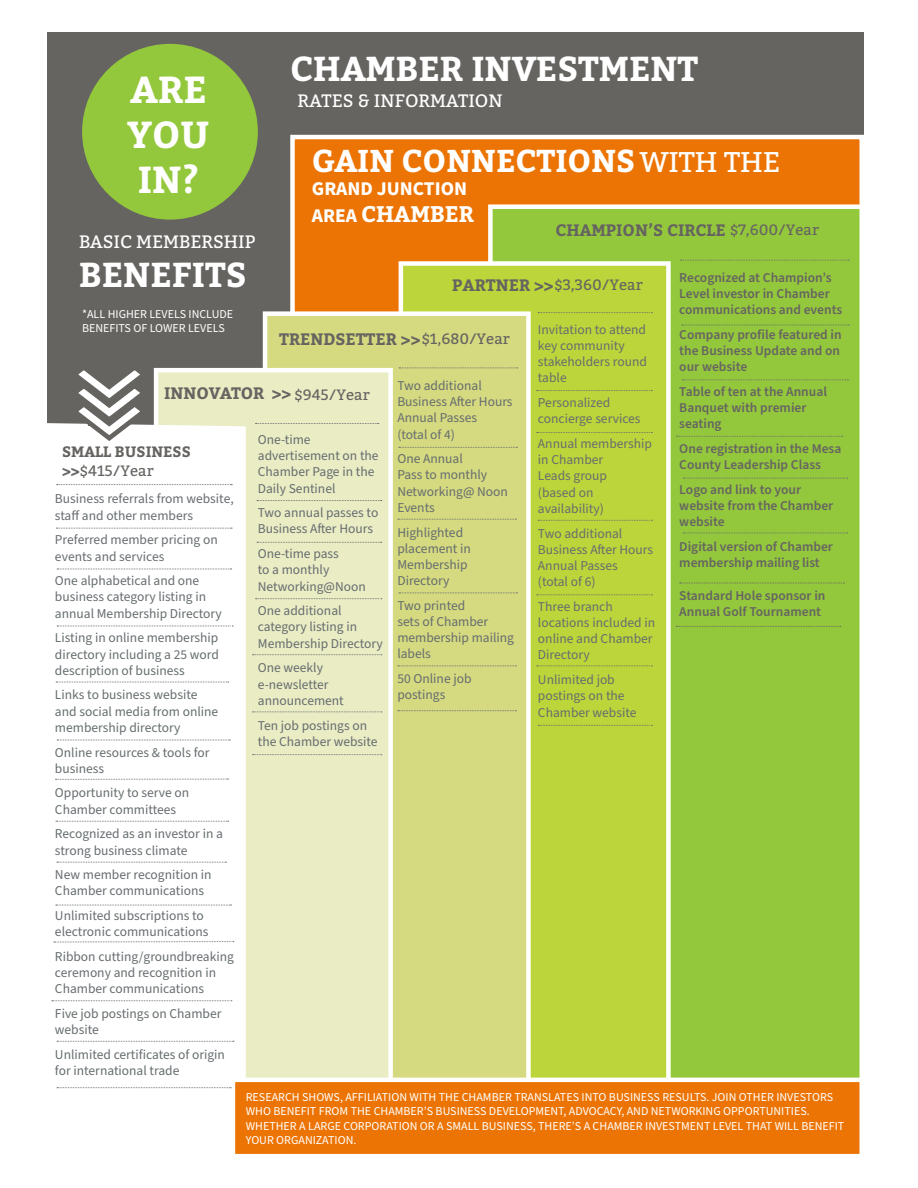
<style>
.page{position:relative;width:918px;height:1188px;background:#fff}
.page>*{position:absolute;margin:0;border:0;box-sizing:border-box;transform-origin:0 0}
._73_Header_gray_Bebas_Neue{font:700 37.5px/45px "Bitter";color:#fff;text-align:justify}
.t1{font:700 34.5px "Bitter";color:#fff}
.t2{font:700 31.5px "Bitter";color:#fff}
.t3{font:700 22.5px "Bitter";color:#fff}
.t4{font:700 19.5px "Source Sans Pro";color:#fff}
.t5{font:18px "Bitter";color:#fff}
.t6{font:700 16.5px "Bitter";color:#666461}
.t7{font:15px "Bitter";color:#666461}
.t8{font:700 15px "Bitter";color:#666461}
._9_Content_gray_Source_Sans_Pro{font:13.5px/16.2px "Source Sans Pro";color:#666d6f}
._9_Content_gray_Source_Sans_Pro-2{font:600 13.5px/16.2px "Source Sans Pro";color:#666561}
.t9{font:12px/14.4px "Source Sans Pro";color:#fff}
.s1{font-weight:400;font-size:28.5px}
.s2{font-family:"Source Sans Pro";font-size:19.5px}
.s3{font-weight:400;font-size:15px}
.s4{font-weight:700;font-size:16.5px}
.s5{font-weight:700}
</style>
<div class="page">
<div style="left:48px;top:215px;width:309px;height:210px;background:#666461"></div>
<div style="left:48px;top:32px;width:816px;height:191px;background:#666461"></div>
<div style="left:290px;top:135px;width:574px;height:845px;background:#ec7404;border:4px solid #fff"></div>
<div style="left:488px;top:204px;width:376px;height:896px;background:#94c83c;border:4px solid #fff"></div>
<div style="left:399px;top:261px;width:272px;height:839px;background:#bcd53a;border:4px solid #fff"></div>
<div style="left:263px;top:311px;width:268px;height:789px;background:#d5d980;border:4px solid #fff"></div>
<div style="left:154px;top:368px;width:239px;height:732px;background:#eaecc4;border:4px solid #fff"></div>
<svg style="left:47px;top:423px;width:199px;height:677px"></svg>
<svg style="left:57px;top:484px;width:175px;height:1px"></svg>
<svg style="left:56px;top:528px;width:176px;height:1px"></svg>
<svg style="left:57px;top:569px;width:175px;height:1px"></svg>
<svg style="left:56px;top:682px;width:173px;height:1px"></svg>
<svg style="left:56px;top:779px;width:173px;height:1px"></svg>
<svg style="left:56px;top:821px;width:173px;height:1px"></svg>
<svg style="left:57px;top:1041px;width:177px;height:1px"></svg>
<svg style="left:57px;top:862px;width:169px;height:1px"></svg>
<svg style="left:56px;top:905px;width:175px;height:1px"></svg>
<svg style="left:52px;top:1000px;width:180px;height:1px"></svg>
<svg style="left:54px;top:941px;width:180px;height:2px"></svg>
<svg style="left:256px;top:423px;width:123px;height:1px"></svg>
<svg style="left:257px;top:500px;width:125px;height:1px"></svg>
<svg style="left:257px;top:542px;width:125px;height:1px"></svg>
<svg style="left:256px;top:598px;width:126px;height:1px"></svg>
<svg style="left:253px;top:654px;width:129px;height:1px"></svg>
<svg style="left:253px;top:712px;width:129px;height:1px"></svg>
<svg style="left:253px;top:754px;width:129px;height:1px"></svg>
<svg style="left:399px;top:368px;width:119px;height:1px"></svg>
<svg style="left:399px;top:447px;width:118px;height:1px"></svg>
<svg style="left:398px;top:519px;width:118px;height:1px"></svg>
<svg style="left:399px;top:593px;width:119px;height:1px"></svg>
<svg style="left:398px;top:666px;width:118px;height:1px"></svg>
<svg style="left:398px;top:710px;width:118px;height:1px"></svg>
<svg style="left:538px;top:312px;width:114px;height:1px"></svg>
<svg style="left:537px;top:390px;width:115px;height:1px"></svg>
<svg style="left:538px;top:520px;width:114px;height:1px"></svg>
<svg style="left:537px;top:432px;width:115px;height:1px"></svg>
<svg style="left:537px;top:666px;width:115px;height:1px"></svg>
<svg style="left:537px;top:594px;width:115px;height:1px"></svg>
<svg style="left:680px;top:583px;width:164px;height:1px"></svg>
<svg style="left:680px;top:260px;width:170px;height:1px"></svg>
<svg style="left:682px;top:325px;width:167px;height:1px"></svg>
<svg style="left:682px;top:380px;width:166px;height:1px"></svg>
<svg style="left:676px;top:436px;width:167px;height:1px"></svg>
<div style="left:231px;top:1078px;width:633px;height:80px;background:#ec7404;border:4px solid #fff"></div>
<div style="left:82px;top:44px;width:176px;height:176px;background:#94c83c;border-radius:50%"></div>
<svg style="left:75px;top:370px;width:69px;height:71px"></svg>
<svg style="left:683px;top:533px;width:165px;height:1px"></svg>
<svg style="left:683px;top:478px;width:165px;height:1px"></svg>
<svg style="left:676px;top:626px;width:165px;height:1px"></svg>
<svg style="left:57px;top:626px;width:176px;height:1px"></svg>
<svg style="left:57px;top:740px;width:173px;height:1px"></svg>
<svg style="left:57px;top:1087px;width:174px;height:1px"></svg>
<svg style="left:538px;top:725px;width:114px;height:1px"></svg>
<p class="t1" style="left:290px;top:46px;width:409px">CHAMBER INVESTMENT</p>
<p class="t5" style="left:298px;top:89px;width:207px">RATES &amp; INFORMATION</p>
<p class="_73_Header_gray_Bebas_Neue" style="left:127px;top:68px;width:84px">ARE YOU IN?</p>
<p class="t2" style="left:312px;top:140px;width:470px">GAIN CONNECTIONS<span class="s1">WITH THE</span></p>
<p class="t4" style="left:312px;top:176px;width:157px">GRAND JUNCTION</p>
<p class="t3" style="left:312px;top:200px;width:164px"><span class="s2">AREA</span> CHAMBER</p>
<p class="t6" style="left:555px;top:219px;width:265px">CHAMPION’S CIRCLE <span class="s3">$7,600/Year</span></p>
<p class="t5" style="left:79px;top:231px;width:178px">BASIC MEMBERSHIP</p>
<p class="t1" style="left:79px;top:252px;width:169px">BENEFITS</p>
<p class="_9_Content_gray_Source_Sans_Pro-2" style="left:679px;top:270px;width:164px">Recognized at Champion’s<br>Level investor in Chamber communications and events</p>
<p class="_9_Content_gray_Source_Sans_Pro-2" style="left:679px;top:327px;width:164px;text-align:justify">Company profile featured in the Business Update and on our website</p>
<p class="_9_Content_gray_Source_Sans_Pro-2" style="left:679px;top:384px;width:149px">Table of ten at the Annual<br>Banquet with premier seating</p>
<p class="_9_Content_gray_Source_Sans_Pro-2" style="left:679px;top:441px;width:164px">One registration in the Mesa<br>County Leadership Class</p>
<p class="_9_Content_gray_Source_Sans_Pro-2" style="left:679px;top:482px;width:156px">Logo and link to your website from the Chamber website</p>
<p class="_9_Content_gray_Source_Sans_Pro-2" style="left:679px;top:539px;width:155px">Digital version of Chamber membership mailing list</p>
<p class="_9_Content_gray_Source_Sans_Pro-2" style="left:679px;top:587px;width:148px">Standard Hole sponsor in<br>Annual Golf Tournament</p>
<p class="t7" style="left:452px;top:276px;width:192px"><span class="s4">PARTNER &gt;&gt;</span>$3,360/Year</p>
<p class="t9" style="left:82px;top:307px;width:153px">*ALL HIGHER LEVELS INCLUDE<br>BENEFITS OF LOWER LEVELS</p>
<p class="_9_Content_gray_Source_Sans_Pro" style="left:538px;top:322px;width:111px">Invitation to attend key community stakeholders round table</p>
<p class="_9_Content_gray_Source_Sans_Pro" style="left:538px;top:395px;width:104px">Personalized concierge services</p>
<p class="_9_Content_gray_Source_Sans_Pro" style="left:538px;top:436px;width:116px">Annual membership in Chamber<br>Leads group<br>(based on availability)</p>
<p class="_9_Content_gray_Source_Sans_Pro" style="left:538px;top:525px;width:117px">Two additional<br>Business After Hours<br>Annual Passes<br>(total of 6)</p>
<p class="_9_Content_gray_Source_Sans_Pro" style="left:538px;top:599px;width:119px">Three branch locations included in online and Chamber<br>Directory</p>
<p class="_9_Content_gray_Source_Sans_Pro" style="left:538px;top:672px;width:100px">Unlimited job postings on the<br>Chamber website</p>
<p class="t6" style="left:279px;top:328px;width:232px">TRENDSETTER &gt;&gt;<span class="s3">$1,680/Year</span></p>
<p class="_9_Content_gray_Source_Sans_Pro" style="left:397px;top:378px;width:117px">Two additional<br>Business After Hours<br>Annual Passes<br>(total of 4)</p>
<p class="_9_Content_gray_Source_Sans_Pro" style="left:397px;top:451px;width:112px">One Annual<br>Pass to monthly<br>Networking@ Noon<br>Events</p>
<p class="_9_Content_gray_Source_Sans_Pro" style="left:397px;top:524px;width:75px">Highlighted placement in<br>Membership<br>Directory</p>
<p class="_9_Content_gray_Source_Sans_Pro" style="left:397px;top:598px;width:118px">Two printed<br>sets of Chamber membership mailing labels</p>
<p class="_9_Content_gray_Source_Sans_Pro" style="left:397px;top:671px;width:76px">50 Online job postings</p>
<p class="t6" style="left:164px;top:382px;width:207px">INNOVATOR &gt;&gt; <span class="s3">$945/Year</span></p>
<p class="_9_Content_gray_Source_Sans_Pro" style="left:258px;top:432px;width:122px">One-time advertisement on the<br>Chamber Page in the<br>Daily Sentinel</p>
<p class="_9_Content_gray_Source_Sans_Pro" style="left:258px;top:505px;width:122px">Two annual passes to<br>Business After Hours</p>
<p class="_9_Content_gray_Source_Sans_Pro" style="left:258px;top:546px;width:109px">One-time pass<br>to a monthly<br>Networking@Noon</p>
<p class="_9_Content_gray_Source_Sans_Pro" style="left:258px;top:603px;width:127px">One additional category listing in<br>Membership Directory</p>
<p class="_9_Content_gray_Source_Sans_Pro" style="left:258px;top:660px;width:88px">One weekly e-newsletter announcement</p>
<p class="_9_Content_gray_Source_Sans_Pro" style="left:258px;top:717px;width:121px">Ten job postings on the Chamber website</p>
<p class="t8" style="left:62px;top:442px;width:130px">SMALL BUSINESS</p>
<p class="t7" style="left:62px;top:462px;width:93px"><span class="s5">&gt;&gt;</span>$415/Year</p>
<p class="_9_Content_gray_Source_Sans_Pro" style="left:55px;top:491px;width:180px">Business referrals from website, staff and other members</p>
<p class="_9_Content_gray_Source_Sans_Pro" style="left:55px;top:532px;width:164px">Preferred member pricing on events and services</p>
<p class="_9_Content_gray_Source_Sans_Pro" style="left:55px;top:573px;width:168px">One alphabetical and one business category listing in annual Membership Directory</p>
<p class="_9_Content_gray_Source_Sans_Pro" style="left:55px;top:630px;width:165px;text-align:justify">Listing in online membership directory including a 25 word description of business</p>
<p class="_9_Content_gray_Source_Sans_Pro" style="left:55px;top:687px;width:165px">Links to business website and social media from online membership directory</p>
<p class="_9_Content_gray_Source_Sans_Pro" style="left:55px;top:744px;width:156px">Online resources &amp; tools for business</p>
<p class="_9_Content_gray_Source_Sans_Pro" style="left:55px;top:785px;width:136px">Opportunity to serve on<br>Chamber committees</p>
<p class="_9_Content_gray_Source_Sans_Pro" style="left:55px;top:826px;width:169px">Recognized as an investor in a strong business climate</p>
<p class="_9_Content_gray_Source_Sans_Pro" style="left:55px;top:867px;width:158px">New member recognition in<br>Chamber communications</p>
<p class="_9_Content_gray_Source_Sans_Pro" style="left:55px;top:908px;width:155px">Unlimited subscriptions to electronic communications</p>
<p class="_9_Content_gray_Source_Sans_Pro" style="left:55px;top:949px;width:181px">Ribbon cutting/groundbreaking ceremony and recognition in<br>Chamber communications</p>
<p class="_9_Content_gray_Source_Sans_Pro" style="left:55px;top:1006px;width:168px">Five job postings on Chamber website</p>
<p class="_9_Content_gray_Source_Sans_Pro" style="left:55px;top:1047px;width:172px">Unlimited certificates of origin for international trade</p>
<p class="t9" style="left:246px;top:1090px;width:600px">RESEARCH SHOWS, AFFILIATION WITH THE CHAMBER TRANSLATES INTO BUSINESS RESULTS. JOIN OTHER INVESTORS WHO BENEFIT FROM THE CHAMBER’S BUSINESS DEVELOPMENT, ADVOCACY, AND NETWORKING OPPORTUNITIES.<br>WHETHER A LARGE CORPORATION OR A SMALL BUSINESS, THERE’S A CHAMBER INVESTMENT LEVEL THAT WILL BENEFIT YOUR ORGANIZATION.</p>
</div>
